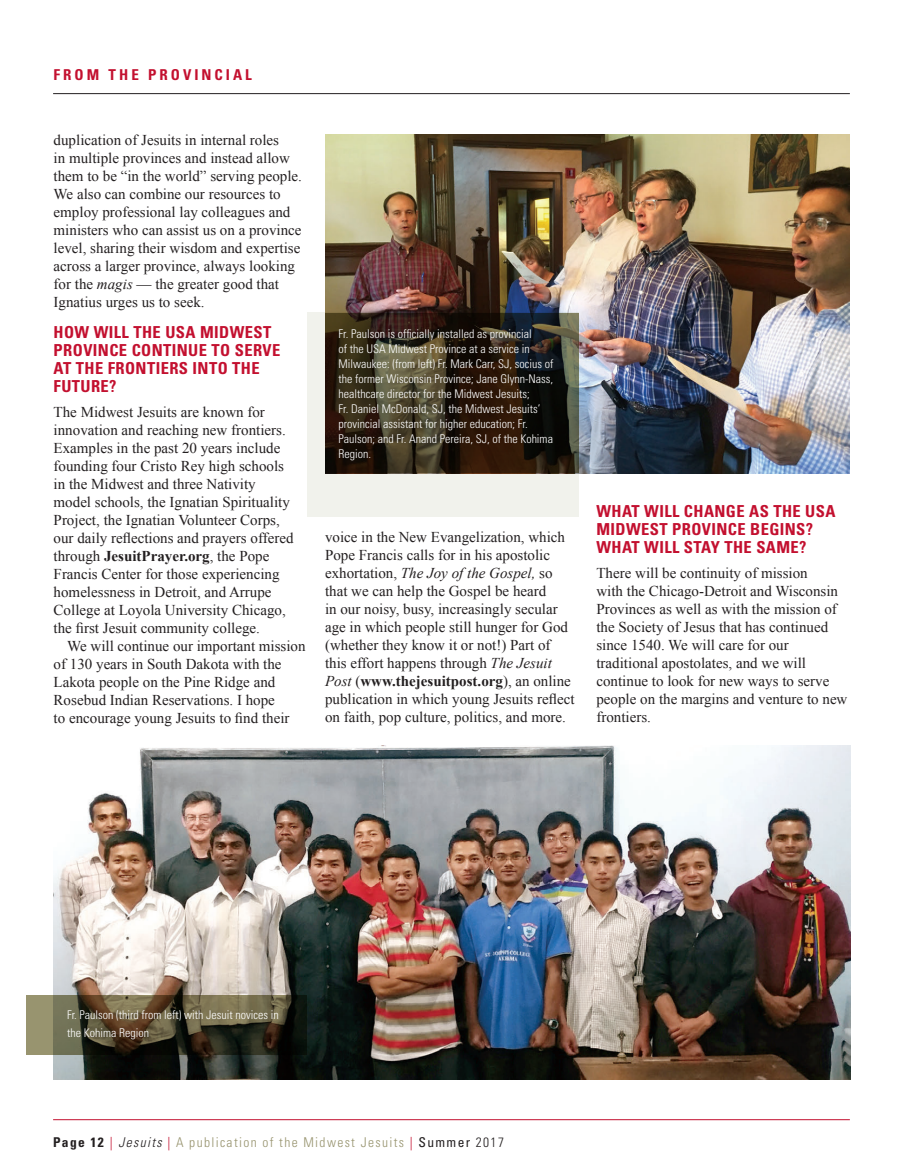
<style>
.page{position:relative;width:903px;height:1173px;background:#fff}
.page>*{position:absolute;margin:0;border:0;box-sizing:border-box;transform-origin:0 0}
.t1{font:700 condensed 16.5px/18px "Univers";letter-spacing:.025em;color:#c3102f}
.t2{font:15px/18px "Times New Roman";color:#231f20}
.t3{font:700 condensed 15px "Univers";letter-spacing:.2em;color:#c3102f}
.t4{font:300 condensed 13.5px "Univers";letter-spacing:.1em;color:#98946f}
.t5{font:300 condensed 12px/15px "Univers";color:#fff}
.s1{font-style:italic}
.s2{font-weight:700}
.s3{font-weight:700;color:#231f20}
.s4{color:#c3102f}
.s5{font-style:italic;color:#231f20}
.s6{font-weight:400;color:#231f20}
.s7{color:#231f20}
</style>
<div class="page">
<hr style="left:53px;top:1119px;width:797px;height:1px;background:#c3102f">
<hr style="left:53px;top:93px;width:797px;height:1px;background:#231f20">
<img style="left:54px;top:745px;width:796px;height:334px">
<img style="left:325px;top:134px;width:525px;height:339px">
<div style="left:307px;top:312px;width:271px;height:205px;background:#f1f2ec"></div>
<svg style="left:26px;top:995px;width:281px;height:60px;background:#504a34"></svg>
<svg style="left:325px;top:313px;width:253px;height:160px;background:#302719"></svg>
<p class="t3" style="left:54px;top:65px;width:200px">FROM THE PROVINCIAL</p>
<p class="t2" style="left:54px;top:130px;width:250px">duplication of Jesuits in internal roles<br>in multiple provinces and instead allow them to be “in the world” serving people.<br>We also can combine our resources to employ professional lay colleagues and ministers who can assist us on a province level, sharing their wisdom and expertise across a larger province, always looking for the <span class="s1">magis</span> — the greater good that Ignatius urges us to seek.</p>
<p class="t1" style="left:54px;top:323px;width:228px">HOW WILL THE USA MIDWEST<br>PROVINCE CONTINUE TO SERVE<br>AT THE FRONTIERS INTO THE<br>FUTURE?</p>
<p class="t2" style="left:54px;top:403px;width:241px">The Midwest Jesuits are known for innovation and reaching new frontiers.<br>Examples in the past 20 years include founding four Cristo Rey high schools in the Midwest and three Nativity model schools, the Ignatian Spirituality Project, the Ignatian Volunteer Corps, our daily reflections and prayers offered through <span class="s2">JesuitPrayer.org</span>, the Pope Francis Center for those experiencing homelessness in Detroit, and Arrupe College at Loyola University Chicago, the first Jesuit community college.</p>
<p class="t2" style="left:54px;top:637px;width:253px;text-indent:14px">We will continue our important mission of 130 years in South Dakota with the Lakota people on the Pine Ridge and Rosebud Indian Reservations. I hope<br>to encourage young Jesuits to find their</p>
<p class="t5" style="left:338px;top:327px;width:216px">Fr. Paulson is officially installed as provincial<br>of the USA Midwest Province at a service in Milwaukee: (from left) Fr. Mark Carr, SJ, socius of the former Wisconsin Province; Jane Glynn-Nass, healthcare director for the Midwest Jesuits;<br>Fr. Daniel McDonald, SJ, the Midwest Jesuits’ provincial assistant for higher education; Fr.<br>Paulson; and Fr. Anand Pereira, SJ, of the Kohima Region.</p>
<p class="t2" style="left:325px;top:528px;width:251px">voice in the New Evangelization, which Pope Francis calls for in his apostolic exhortation, <span class="s1">The Joy of the Gospel,</span> so that we can help the Gospel be heard<br>in our noisy, busy, increasingly secular age in which people still hunger for God (whether they know it or not!) Part of this effort happens through <span class="s1">The Jesuit Post</span> (<span class="s2">www.thejesuitpost.org</span>), an online publication in which young Jesuits reflect on faith, pop culture, politics, and more.</p>
<p class="t1" style="left:596px;top:502px;width:240px">WHAT WILL CHANGE AS THE USA<br>MIDWEST PROVINCE BEGINS?<br>WHAT WILL STAY THE SAME?</p>
<p class="t2" style="left:596px;top:563px;width:252px">There will be continuity of mission<br>with the Chicago-Detroit and Wisconsin Provinces as well as with the mission of the Society of Jesus that has continued since 1540. We will care for our traditional apostolates, and we will continue to look for new ways to serve people on the margins and venture to new frontiers.</p>
<p class="t5" style="left:67px;top:1006px;width:213px;line-height:18.3px">Fr. Paulson (third from left) with Jesuit novices in the Kohima Region</p>
<p class="t4" style="left:53px;top:1134px;width:452px"><span class="s3">Page 12</span> <span class="s4">|</span> <span class="s5">Jesuits</span> <span class="s4">|</span> A publication of the Midwest Jesuits <span class="s4">|</span> <span class="s6">Summer</span> <span class="s7">2017</span></p>
</div>
